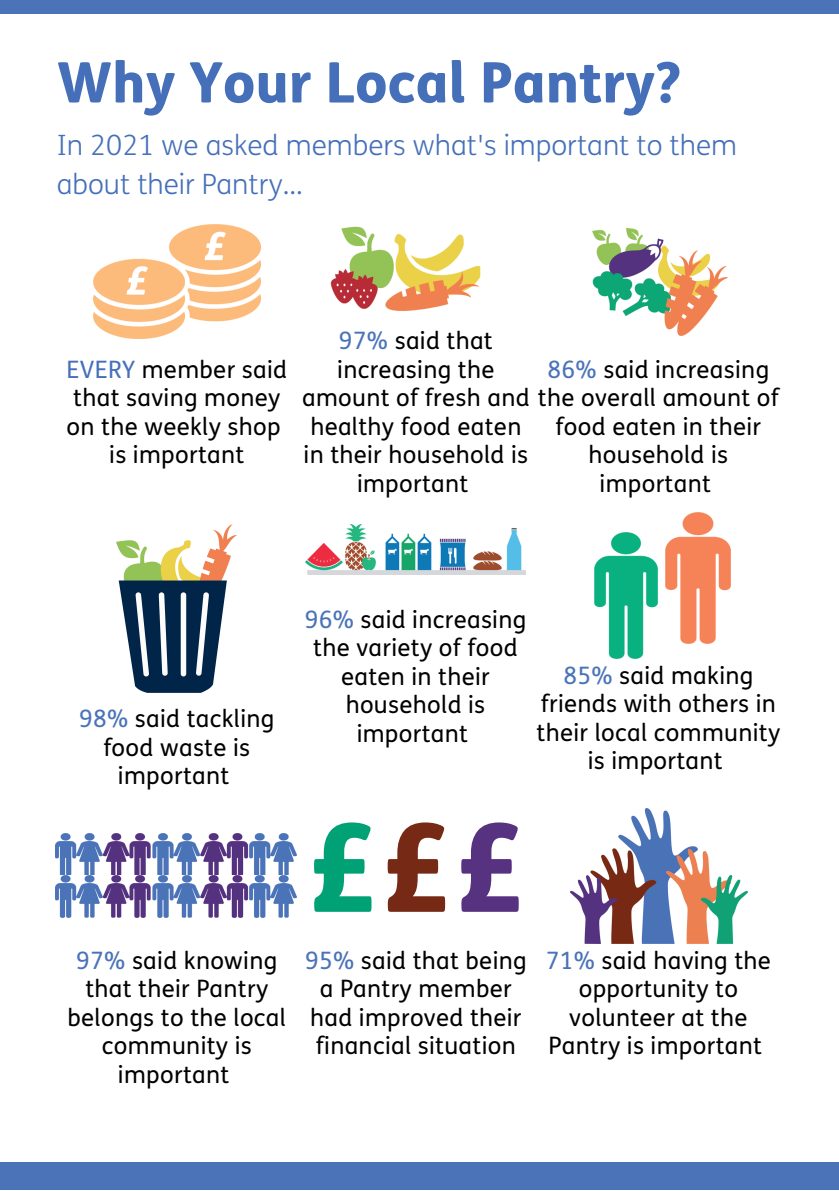
<style>
.page{position:relative;width:839px;height:1191px;background:#fff}
.page>*{position:absolute;margin:0;border:0;box-sizing:border-box;transform-origin:0 0}
.t1{font:800 122.4px "FS Me";color:#00a174}
.t2{font:800 56px "FS Me";color:#4570b9}
.t3{font:300 28px/39px "FS Me";color:#4570b9}
.t4{font:24px/28.4px "FS Me";letter-spacing:.015em;color:#000;text-align:center}
.s1{color:#4570b9}
.s2{color:#4a73b8}
.s3{color:#762914}
.s4{color:#563280}
</style>
<div class="page">
<div style="left:1px;top:0;width:837px;height:14px;background:#4a73b8"></div>
<div style="left:0;top:1162px;width:838px;height:28px;background:#4a73b8"></div>
<img style="left:93px;top:225px;width:167px;height:114px">
<img style="left:117px;top:525px;width:120px;height:168px">
<img style="left:56px;top:833px;width:240px;height:85px">
<img style="left:330px;top:226px;width:151px;height:85px">
<img style="left:305px;top:525px;width:220px;height:49px">
<img style="left:592px;top:228px;width:137px;height:108px">
<img style="left:594px;top:532px;width:63px;height:126px">
<img style="left:666px;top:513px;width:64px;height:130px">
<img style="left:570px;top:808px;width:177px;height:135px">
<h2 class="t2" style="left:57px;top:61px;width:625px">Why Your Local Pantry?</h2>
<p class="t3" style="left:57px;top:129px;width:681px">In 2021 we asked members what's important to them about their Pantry...</p>
<p class="t4" style="left:66px;top:358px;width:222px"><span class="s1">EVERY</span> member said that saving money on the weekly shop is important</p>
<p class="t4" style="left:339px;top:329px;width:155px"><span class="s2">97%</span> said that</p>
<p class="t4" style="left:337px;top:358px;width:159px">increasing the</p>
<p class="t4" style="left:302px;top:386px;width:478px">amount of fresh and the overall amount of</p>
<p class="t4" style="left:310px;top:415px;width:212px">healthy food eaten</p>
<p class="t4" style="left:303px;top:443px;width:226px">in their household is</p>
<p class="t4" style="left:357px;top:472px;width:113px">important</p>
<p class="t4" style="left:547px;top:358px;width:223px"><span class="s2">86%</span> said increasing</p>
<p class="t4" style="left:555px;top:415px;width:207px">food eaten in their household is important</p>
<p class="t4" style="left:79px;top:707px;width:197px"><span class="s2">98%</span> said tackling food waste is important</p>
<p class="t4" style="left:67px;top:949px;width:220px"><span class="s2">97%</span> said knowing that their Pantry belongs to the local community is important</p>
<p class="t4" style="left:304px;top:608px;width:223px"><span class="s2">96%</span> said increasing the variety of food eaten in their household is important</p>
<p class="t4" style="left:536px;top:664px;width:245px"><span class="s2">85%</span> said making friends with others in their local community is important</p>
<h1 class="t1" style="left:306px;top:820px;width:221px">£<span class="s3">£</span><span class="s4">£</span></h1>
<p class="t4" style="left:305px;top:949px;width:223px"><span class="s2">95%</span> said that being a Pantry member had improved their financial situation</p>
<p class="t4" style="left:545px;top:949px;width:227px"><span class="s2">71%</span> said having the opportunity to volunteer at the<br>Pantry is important</p>
</div>
